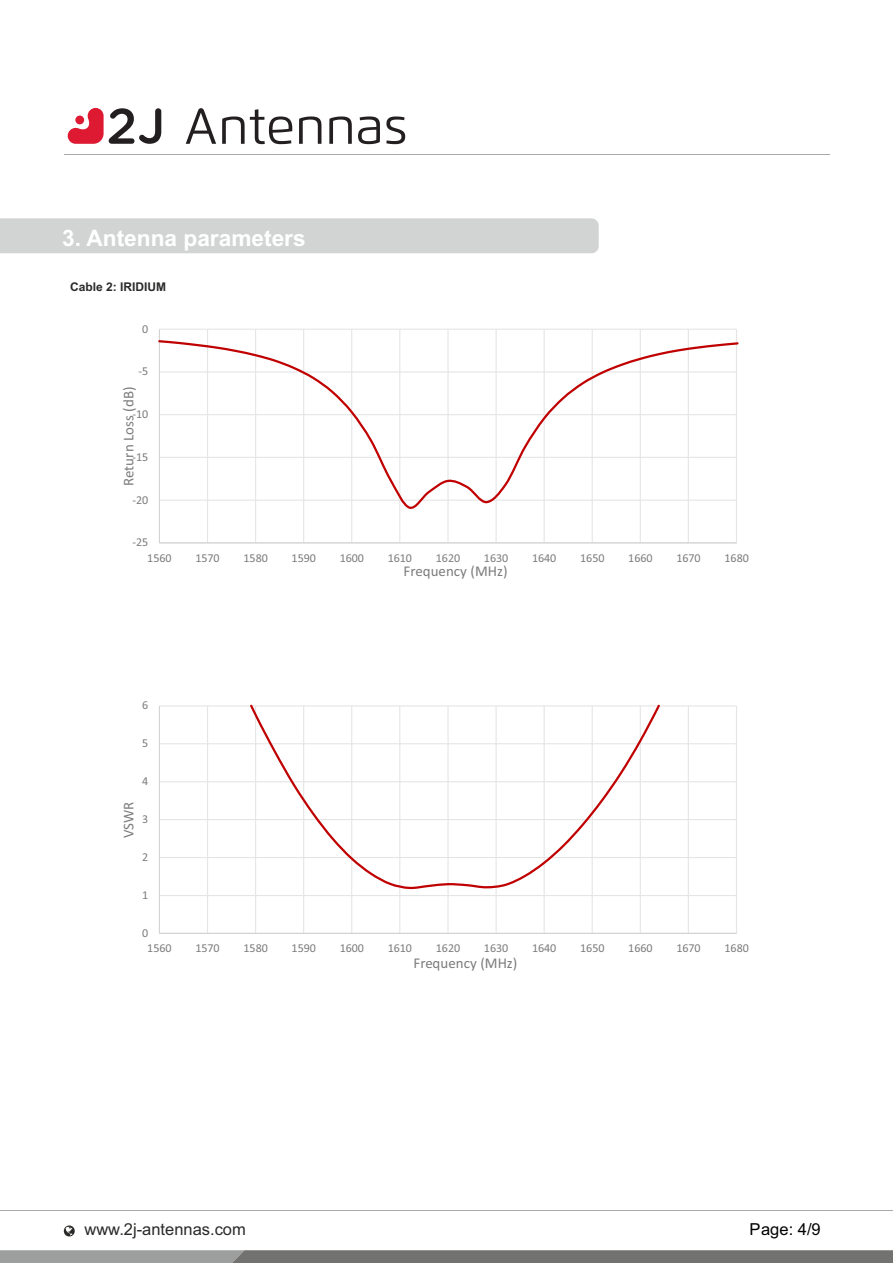
<style>
.page{position:relative;width:893px;height:1263px;background:#fff}
.page>*{position:absolute;margin:0;border:0;box-sizing:border-box;transform-origin:0 0}
.t1{font:700 22.65px "Arial";color:#fff}
.t2{font:16.5px "Arial";color:#2b2a29}
.t3{font:16.5px "Arial";color:#000}
.t4{font:15px "Calibri";color:#7c7c7c}
.t5{font:12px "Calibri";color:#7c7c7c}
.t6{font:700 12px "Arial";color:#2b2a29}
</style>
<div class="page">
<svg style="left:0;top:1250px;width:893px;height:13px"></svg>
<hr style="left:0;top:1210px;width:893px;height:1px;background:#a9a9a9">
<svg style="left:63px;top:1225px;width:12px;height:11px"></svg>
<div style="left:0;top:218px;width:599px;height:35px;background:#d2d3d3"></div>
<hr style="left:159px;top:329px;width:577px;height:1px;background:#e5e5e6">
<hr style="left:207px;top:329px;width:1px;height:214px;background:#e5e5e6">
<hr style="left:255px;top:329px;width:1px;height:214px;background:#e5e5e6">
<hr style="left:303px;top:329px;width:1px;height:214px;background:#e5e5e6">
<hr style="left:351px;top:329px;width:1px;height:214px;background:#e5e5e6">
<hr style="left:399px;top:329px;width:1px;height:214px;background:#e5e5e6">
<hr style="left:447px;top:329px;width:2px;height:214px;background:#e5e5e6">
<hr style="left:495px;top:329px;width:2px;height:214px;background:#e5e5e6">
<hr style="left:544px;top:329px;width:1px;height:214px;background:#e5e5e6">
<hr style="left:592px;top:329px;width:1px;height:214px;background:#e5e5e6">
<hr style="left:640px;top:329px;width:1px;height:214px;background:#e5e5e6">
<hr style="left:688px;top:329px;width:1px;height:214px;background:#e5e5e6">
<hr style="left:736px;top:329px;width:1px;height:214px;background:#e5e5e6">
<hr style="left:159px;top:329px;width:1px;height:214px;background:#d2d3d3">
<hr style="left:159px;top:542px;width:577px;height:1px;background:#d2d3d3">
<svg style="left:158px;top:339px;width:581px;height:174px"></svg>
<hr style="left:159px;top:895px;width:577px;height:1px;background:#e5e5e6">
<hr style="left:159px;top:857px;width:577px;height:1px;background:#e5e5e6">
<hr style="left:159px;top:819px;width:577px;height:1px;background:#e5e5e6">
<hr style="left:159px;top:781px;width:577px;height:1px;background:#e5e5e6">
<hr style="left:159px;top:743px;width:577px;height:1px;background:#e5e5e6">
<hr style="left:159px;top:705px;width:577px;height:1px;background:#e5e5e6">
<hr style="left:207px;top:706px;width:1px;height:227px;background:#e5e5e6">
<hr style="left:255px;top:706px;width:1px;height:227px;background:#e5e5e6">
<hr style="left:303px;top:706px;width:1px;height:227px;background:#e5e5e6">
<hr style="left:351px;top:706px;width:1px;height:227px;background:#e5e5e6">
<hr style="left:399px;top:706px;width:1px;height:227px;background:#e5e5e6">
<hr style="left:447px;top:706px;width:2px;height:227px;background:#e5e5e6">
<hr style="left:495px;top:706px;width:2px;height:227px;background:#e5e5e6">
<hr style="left:544px;top:706px;width:1px;height:227px;background:#e5e5e6">
<hr style="left:592px;top:706px;width:1px;height:227px;background:#e5e5e6">
<hr style="left:640px;top:706px;width:1px;height:227px;background:#e5e5e6">
<hr style="left:688px;top:706px;width:1px;height:227px;background:#e5e5e6">
<hr style="left:736px;top:706px;width:1px;height:227px;background:#e5e5e6">
<hr style="left:159px;top:706px;width:1px;height:227px;background:#d2d3d3">
<hr style="left:159px;top:933px;width:577px;height:1px;background:#d2d3d3">
<svg style="left:248px;top:704px;width:414px;height:187px"></svg>
<hr style="left:64px;top:154px;width:765px;height:1px;background:#a9a9a9">
<svg style="left:68px;top:108px;width:93px;height:36px"></svg>
<div style="left:75px;top:116px;width:9px;height:8px;background:#dd1a32;border-radius:50%"></div>
<svg style="left:186px;top:108px;width:219px;height:36px"></svg>
<h1 class="t1" style="left:62px;top:230px;width:245px">3. Antenna parameters</h1>
<p class="t6" style="left:70px;top:282px;width:98px">Cable 2: IRIDIUM</p>
<p class="t5" style="left:142px;top:324px;width:8px">0</p>
<p class="t5" style="left:139px;top:366px;width:11px">-5</p>
<p class="t4" style="left:122px;top:486px;width:101px;rotate:-90deg">Return Loss (dB)</p>
<p class="t5" style="left:132px;top:409px;width:17px">-10</p>
<p class="t5" style="left:132px;top:452px;width:17px">-15</p>
<p class="t5" style="left:132px;top:494px;width:17px">-20</p>
<p class="t5" style="left:132px;top:537px;width:17px">-25</p>
<p class="t5" style="left:147px;top:553px;width:26px">1560</p>
<p class="t5" style="left:195px;top:553px;width:26px">1570</p>
<p class="t5" style="left:243px;top:553px;width:26px">1580</p>
<p class="t5" style="left:292px;top:553px;width:26px">1590</p>
<p class="t5" style="left:340px;top:553px;width:26px">1600</p>
<p class="t5" style="left:388px;top:553px;width:26px">1610</p>
<p class="t5" style="left:436px;top:553px;width:26px">1620</p>
<p class="t5" style="left:484px;top:553px;width:26px">1630</p>
<p class="t5" style="left:532px;top:553px;width:26px">1640</p>
<p class="t5" style="left:580px;top:553px;width:26px">1650</p>
<p class="t5" style="left:628px;top:553px;width:26px">1660</p>
<p class="t5" style="left:676px;top:553px;width:26px">1670</p>
<p class="t5" style="left:724px;top:553px;width:26px">1680</p>
<p class="t4" style="left:404px;top:564px;width:105px">Frequency (MHz)</p>
<p class="t5" style="left:142px;top:700px;width:8px">6</p>
<p class="t5" style="left:142px;top:738px;width:8px">5</p>
<p class="t4" style="left:122px;top:838px;width:38px;rotate:-90deg">VSWR</p>
<p class="t5" style="left:142px;top:776px;width:8px">4</p>
<p class="t5" style="left:142px;top:814px;width:8px">3</p>
<p class="t5" style="left:142px;top:852px;width:8px">2</p>
<p class="t5" style="left:142px;top:890px;width:8px">1</p>
<p class="t5" style="left:142px;top:928px;width:8px">0</p>
<p class="t5" style="left:147px;top:943px;width:26px">1560</p>
<p class="t5" style="left:195px;top:943px;width:26px">1570</p>
<p class="t5" style="left:243px;top:943px;width:26px">1580</p>
<p class="t5" style="left:292px;top:943px;width:26px">1590</p>
<p class="t5" style="left:340px;top:943px;width:26px">1600</p>
<p class="t5" style="left:388px;top:943px;width:26px">1610</p>
<p class="t5" style="left:436px;top:943px;width:26px">1620</p>
<p class="t5" style="left:484px;top:943px;width:26px">1630</p>
<p class="t5" style="left:532px;top:943px;width:26px">1640</p>
<p class="t5" style="left:580px;top:943px;width:26px">1650</p>
<p class="t5" style="left:628px;top:943px;width:26px">1660</p>
<p class="t5" style="left:676px;top:943px;width:26px">1670</p>
<p class="t5" style="left:724px;top:943px;width:26px">1680</p>
<p class="t4" style="left:413px;top:957px;width:105px">Frequency (MHz)</p>
<h2 class="t2" style="left:84px;top:1223px;width:163px">www.2j-antennas.com</h2>
<h2 class="t3" style="left:749px;top:1223px;width:73px">Page: 4/9</h2>
</div>
